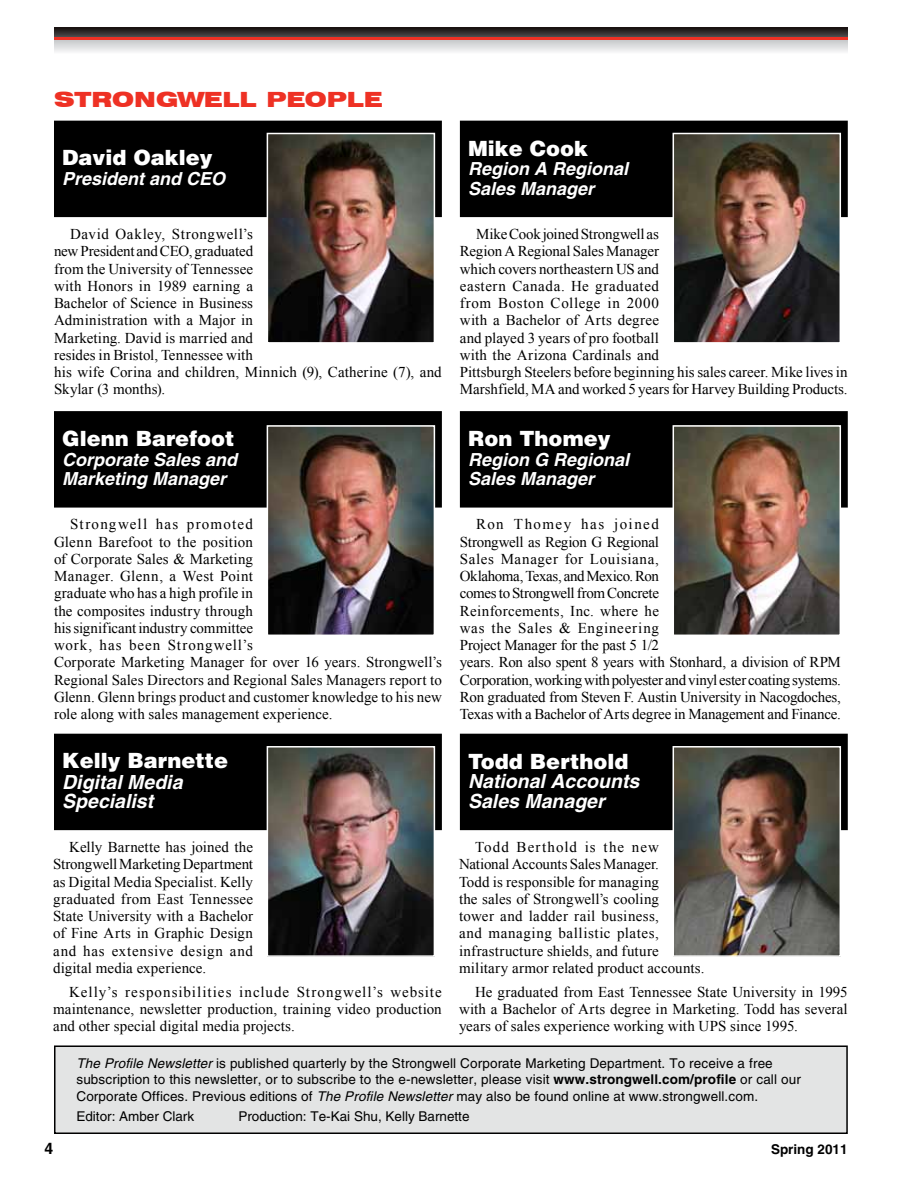
<style>
.page{position:relative;width:918px;height:1188px;background:#fff}
.page>*{position:absolute;margin:0;border:0;box-sizing:border-box;transform-origin:0 0}
.t1{font:900 21px "Helvetica";color:#fff}
.t2{font:900 expanded 21px "Swiss 721 BT";color:#ee3124}
.t3{font:italic 700 19.5px/19.5px "Helvetica";color:#fff}
.t4{font:italic 700 18px/19.5px "Helvetica";color:#fff}
.t5{font:700 15.75px "Helvetica";color:#000}
.t6{font:15px/17.2px "Times New Roman";letter-spacing:.005em;color:#000}
.t7{font:15px/17.2px "Times New Roman";letter-spacing:-.015em;color:#000}
.t8{font:13.5px/16.5px "Helvetica";letter-spacing:.01em;color:#000}
.t9{font:700 13.5px "Helvetica";color:#000}
.s1{font-style:italic}
.s2{font-weight:700}
</style>
<div class="page">
<svg style="left:54px;top:27px;width:794px;height:10px"></svg>
<svg style="left:54px;top:40px;width:794px;height:12px"></svg>
<hr style="left:54px;top:37px;width:794px;height:3px;background:#ee3124">
<div style="left:54px;top:1045px;width:794px;height:89px;background:#e3e4e4;border:2px solid #000"></div>
<div style="left:55px;top:412px;width:386px;height:95px;background:#000"></div>
<div style="left:54px;top:411px;width:388px;height:97px;border:2px solid #000"></div>
<div style="left:461px;top:412px;width:386px;height:95px;background:#000"></div>
<div style="left:460px;top:411px;width:388px;height:97px;border:2px solid #000"></div>
<img style="left:270px;top:428px;width:162px;height:205px">
<div style="left:267px;top:425px;width:168px;height:211px;border:2px solid #fff"></div>
<img style="left:676px;top:428px;width:162px;height:205px">
<div style="left:673px;top:425px;width:168px;height:211px;border:2px solid #fff"></div>
<div style="left:55px;top:121px;width:386px;height:95px;background:#000"></div>
<div style="left:54px;top:121px;width:388px;height:96px;border:2px solid #000"></div>
<div style="left:461px;top:121px;width:386px;height:95px;background:#000"></div>
<div style="left:460px;top:121px;width:388px;height:96px;border:2px solid #000"></div>
<img style="left:270px;top:136px;width:162px;height:205px">
<div style="left:267px;top:133px;width:168px;height:211px;border:2px solid #fff"></div>
<img style="left:676px;top:136px;width:162px;height:205px">
<div style="left:673px;top:133px;width:168px;height:211px;border:2px solid #fff"></div>
<div style="left:55px;top:734px;width:386px;height:95px;background:#000"></div>
<div style="left:54px;top:734px;width:388px;height:96px;border:2px solid #000"></div>
<div style="left:461px;top:734px;width:386px;height:95px;background:#000"></div>
<div style="left:460px;top:734px;width:388px;height:96px;border:2px solid #000"></div>
<img style="left:270px;top:749px;width:162px;height:205px">
<div style="left:267px;top:746px;width:168px;height:211px;border:2px solid #fff"></div>
<img style="left:676px;top:749px;width:162px;height:205px">
<div style="left:673px;top:746px;width:168px;height:211px;border:2px solid #fff"></div>
<h1 class="t2" style="left:54px;top:87px;width:330px">STRONGWELL PEOPLE</h1>
<h1 class="t1" style="left:62px;top:144px;width:152px">David Oakley</h1>
<p class="t4" style="left:62px;top:169px;width:165px">President and CEO</p>
<h1 class="t1" style="left:468px;top:134px;width:122px">Mike Cook</h1>
<p class="t4" style="left:468px;top:159px;width:162px">Region A Regional<br>Sales Manager</p>
<p class="t6" style="left:54px;top:225px;width:389px;text-indent:16px">David Oakley, Strongwell’s<br>new President and CEO, graduated<br>from the University of Tennessee<br>with Honors in 1989 earning a<br>Bachelor of Science in Business<br>Administration with a Major in<br>Marketing. David is married and<br>resides in Bristol, Tennessee with<br>his wife Corina and children, Minnich (9), Catherine (7), and Skylar (3 months).</p>
<p class="t6" style="left:460px;top:225px;width:389px;text-indent:16px">Mike Cook joined Strongwell as<br>Region A Regional Sales Manager<br>which covers northeastern US and<br>eastern Canada. He graduated<br>from Boston College in 2000<br>with a Bachelor of Arts degree<br>and played 3 years of pro football<br>with the Arizona Cardinals and<br>Pittsburgh Steelers before beginning his sales career. Mike lives in Marshfield, MA and worked 5 years for Harvey Building Products.</p>
<h1 class="t1" style="left:62px;top:425px;width:174px">Glenn Barefoot</h1>
<p class="t4" style="left:62px;top:449px;width:177px">Corporate Sales and<br>Marketing Manager</p>
<h1 class="t1" style="left:468px;top:425px;width:144px">Ron Thomey</h1>
<p class="t4" style="left:468px;top:449px;width:163px">Region G Regional<br>Sales Manager</p>
<p class="t6" style="left:54px;top:516px;width:389px;text-indent:16px">Strongwell has promoted<br>Glenn Barefoot to the position<br>of Corporate Sales &amp; Marketing<br>Manager. Glenn, a West Point<br>graduate who has a high profile in<br>the composites industry through<br>his significant industry committee<br>work, has been Strongwell’s<br>Corporate Marketing Manager for over 16 years. Strongwell’s Regional Sales Directors and Regional Sales Managers report to Glenn. Glenn brings product and customer knowledge to his new role along with sales management experience.</p>
<p class="t7" style="left:460px;top:516px;width:383px;text-indent:16px">Ron Thomey has joined<br>Strongwell as Region G Regional<br>Sales Manager for Louisiana,<br>Oklahoma, Texas, and Mexico. Ron<br>comes to Strongwell from Concrete<br>Reinforcements, Inc. where he<br>was the Sales &amp; Engineering<br>Project Manager for the past 5 1/2<br>years. Ron also spent 8 years with Stonhard, a division of RPM Corporation, working with polyester and vinyl ester coating systems.<br>Ron graduated from Steven F. Austin University in Nacogdoches, Texas with a Bachelor of Arts degree in Management and Finance.</p>
<h1 class="t1" style="left:62px;top:747px;width:168px">Kelly Barnette</h1>
<h2 class="t3" style="left:62px;top:772px;width:122px">Digital Media<br>Specialist</h2>
<p class="t6" style="left:53px;top:838px;width:202px;text-align:justify;text-indent:16px">Kelly Barnette has joined the Strongwell Marketing Department as Digital Media Specialist. Kelly graduated from East Tennessee State University with a Bachelor of Fine Arts in Graphic Design and has extensive design and digital media experience.</p>
<p class="t6" style="left:53px;top:983px;width:390px;text-align:justify;text-indent:16px">Kelly’s responsibilities include Strongwell’s website maintenance, newsletter production, training video production and other special digital media projects.</p>
<h1 class="t1" style="left:468px;top:747px;width:162px">Todd Berthold</h1>
<h2 class="t3" style="left:468px;top:771px;width:173px">National Accounts<br>Sales Manager</h2>
<p class="t6" style="left:459px;top:838px;width:247px;text-indent:16px">Todd Berthold is the new National Accounts Sales Manager.<br>Todd is responsible for managing<br>the sales of Strongwell’s cooling<br>tower and ladder rail business,<br>and managing ballistic plates, infrastructure shields, and future military armor related product accounts.</p>
<p class="t6" style="left:459px;top:983px;width:390px;text-align:justify;text-indent:16px">He graduated from East Tennessee State University in 1995 with a Bachelor of Arts degree in Marketing. Todd has several years of sales experience working with UPS since 1995.</p>
<p class="t8" style="left:76px;top:1055px;width:726px"><span class="s1">The Profile Newsletter</span> is published quarterly by the Strongwell Corporate Marketing Department. To receive a free subscription to this newsletter, or to subscribe to the e-newsletter, please visit <span class="s2">www.strongwell.com/profile</span> or call our<br>Corporate Offices. Previous editions of <span class="s1">The Profile Newsletter</span> may also be found online at www.strongwell.com.</p>
<p class="t8" style="left:76px;top:1108px;width:119px">Editor: Amber Clark</p>
<p class="t8" style="left:238px;top:1108px;width:233px">Production: Te-Kai Shu, Kelly Barnette</p>
<p class="t5" style="left:44px;top:1139px;width:10px">4</p>
<p class="t9" style="left:771px;top:1141px;width:78px">Spring 2011</p>
</div>
